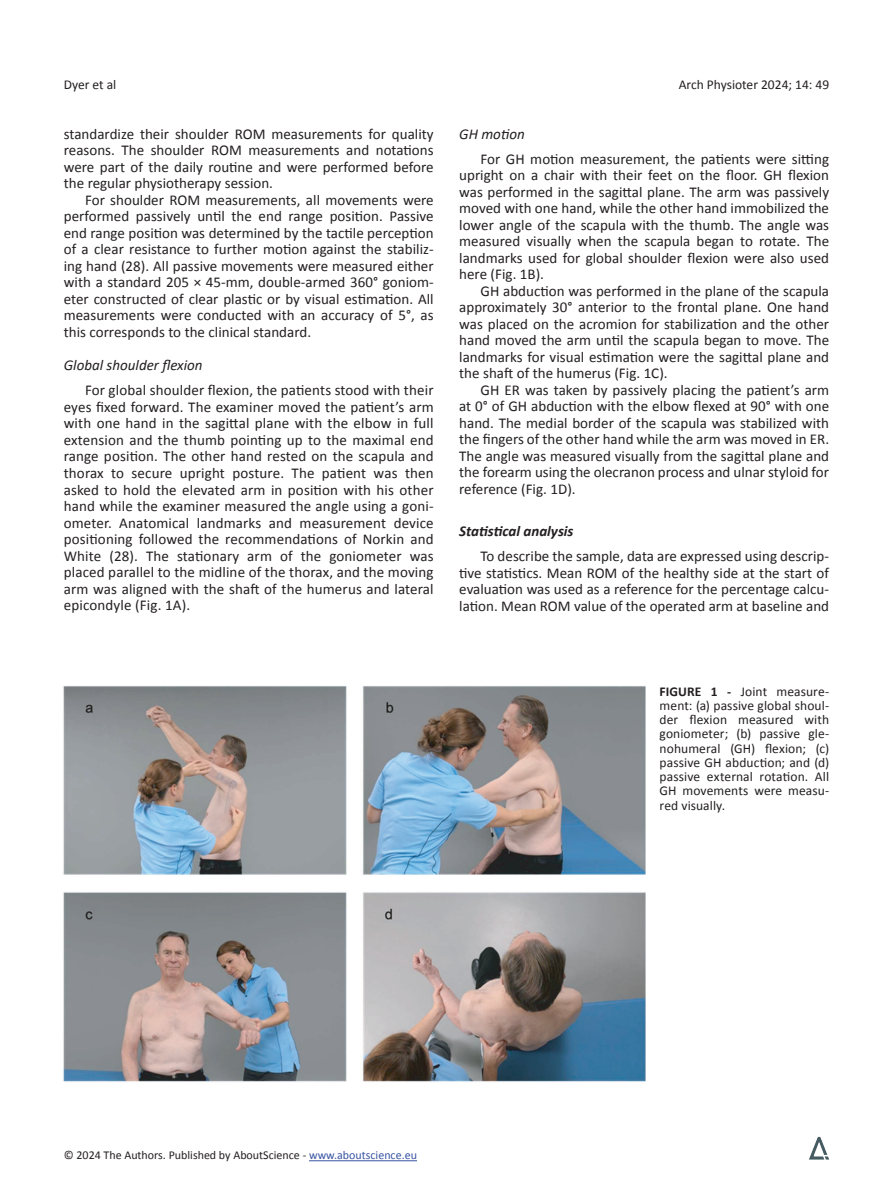
<style>
.page{position:relative;width:893px;height:1191px;background:#fff}
.page>*{position:absolute;margin:0;border:0;box-sizing:border-box;transform-origin:0 0}
.t1{font:15px/16.5px "Calibri";color:#231f20;text-align:justify}
.t2{font:italic 15px "Calibri";color:#231f20}
.t3{font:italic 700 15px "Calibri";color:#231f20}
.t4{font:13.5px/14.2px "Calibri";letter-spacing:.005em;color:#231f20;text-align:justify}
.t5{font:12px "Calibri";color:#231f20}
.s1{font-weight:700}
.s2{color:#3853a3}
</style>
<div class="page">
<img style="left:809px;top:1136px;width:21px;height:24px">
<hr style="left:309px;top:1160px;width:108px;height:1px;background:#3853a3">
<img style="left:63px;top:686px;width:583px;height:396px">
<p class="t4" style="left:64px;top:78px;width:54px">Dyer et al</p>
<p class="t4" style="left:679px;top:78px;width:152px">Arch Physioter 2024; 14: 49</p>
<p class="t1" style="left:64px;top:126px;width:371px">standardize their shoulder ROM measurements for quality reasons. The shoulder ROM measurements and notations were part of the daily routine and were performed before the regular physiotherapy session.</p>
<p class="t1" style="left:64px;top:192px;width:371px;text-indent:21px">For shoulder ROM measurements, all movements were performed passively until the end range position. Passive end range position was determined by the tactile perception of a clear resistance to further motion against the stabiliz&shy;ing hand (28). All passive movements were measured either with a standard 205 × 45-mm, double-armed 360° goniom&shy;eter constructed of clear plastic or by visual estimation. All measurements were conducted with an accuracy of 5°, as this corresponds to the clinical standard.</p>
<p class="t2" style="left:64px;top:355px;width:140px">Global shoulder flexion</p>
<p class="t1" style="left:64px;top:382px;width:371px;text-indent:21px">For global shoulder flexion, the patients stood with their eyes fixed forward. The examiner moved the patient’s arm with one hand in the sagittal plane with the elbow in full extension and the thumb pointing up to the maximal end range position. The other hand rested on the scapula and thorax to secure upright posture. The patient was then asked to hold the elevated arm in position with his other hand while the examiner measured the angle using a goni&shy;ometer. Anatomical landmarks and measurement device positioning followed the recommendations of Norkin and White (28). The stationary arm of the goniometer was placed parallel to the midline of the thorax, and the moving arm was aligned with the shaft of the humerus and lateral epicondyle (Fig. 1A).</p>
<p class="t2" style="left:459px;top:123px;width:67px">GH motion</p>
<p class="t1" style="left:459px;top:151px;width:371px;text-indent:21px">For GH motion measurement, the patients were sitting upright on a chair with their feet on the floor. GH flexion was performed in the sagittal plane. The arm was passively moved with one hand, while the other hand immobilized the lower angle of the scapula with the thumb. The angle was measured visually when the scapula began to rotate. The landmarks used for global shoulder flexion were also used here (Fig. 1B).</p>
<p class="t1" style="left:459px;top:283px;width:371px;text-indent:21px">GH abduction was performed in the plane of the scapula approximately 30° anterior to the frontal plane. One hand was placed on the acromion for stabilization and the other hand moved the arm until the scapula began to move. The landmarks for visual estimation were the sagittal plane and the shaft of the humerus (Fig. 1C).</p>
<p class="t1" style="left:459px;top:382px;width:371px;text-indent:21px">GH ER was taken by passively placing the patient’s arm at 0° of GH abduction with the elbow flexed at 90° with one hand. The medial border of the scapula was stabilized with the fingers of the other hand while the arm was moved in ER.<br>The angle was measured visually from the sagittal plane and the forearm using the olecranon process and ulnar styloid for reference (Fig. 1D).</p>
<p class="t3" style="left:459px;top:520px;width:116px">Statistical analysis</p>
<p class="t1" style="left:459px;top:548px;width:371px;text-indent:21px">To describe the sample, data are expressed using descrip&shy;tive statistics. Mean ROM of the healthy side at the start of evaluation was used as a reference for the percentage calcu&shy;lation. Mean ROM value of the operated arm at baseline and</p>
<p class="t4" style="left:660px;top:684px;width:171px"><span class="s1">FIGURE 1 -</span> Joint measure&shy;ment: (a) passive global shoul&shy;der flexion measured with goniometer; (b) passive gle&shy;nohumeral (GH) flexion; (c) passive GH abduction; and (d) passive external rotation. All GH movements were measu&shy;red visually.</p>
<p class="t5" style="left:64px;top:1147px;width:355px">© 2024 The Authors. Published by AboutScience - <span class="s2">www.aboutscience.eu</span></p>
</div>
